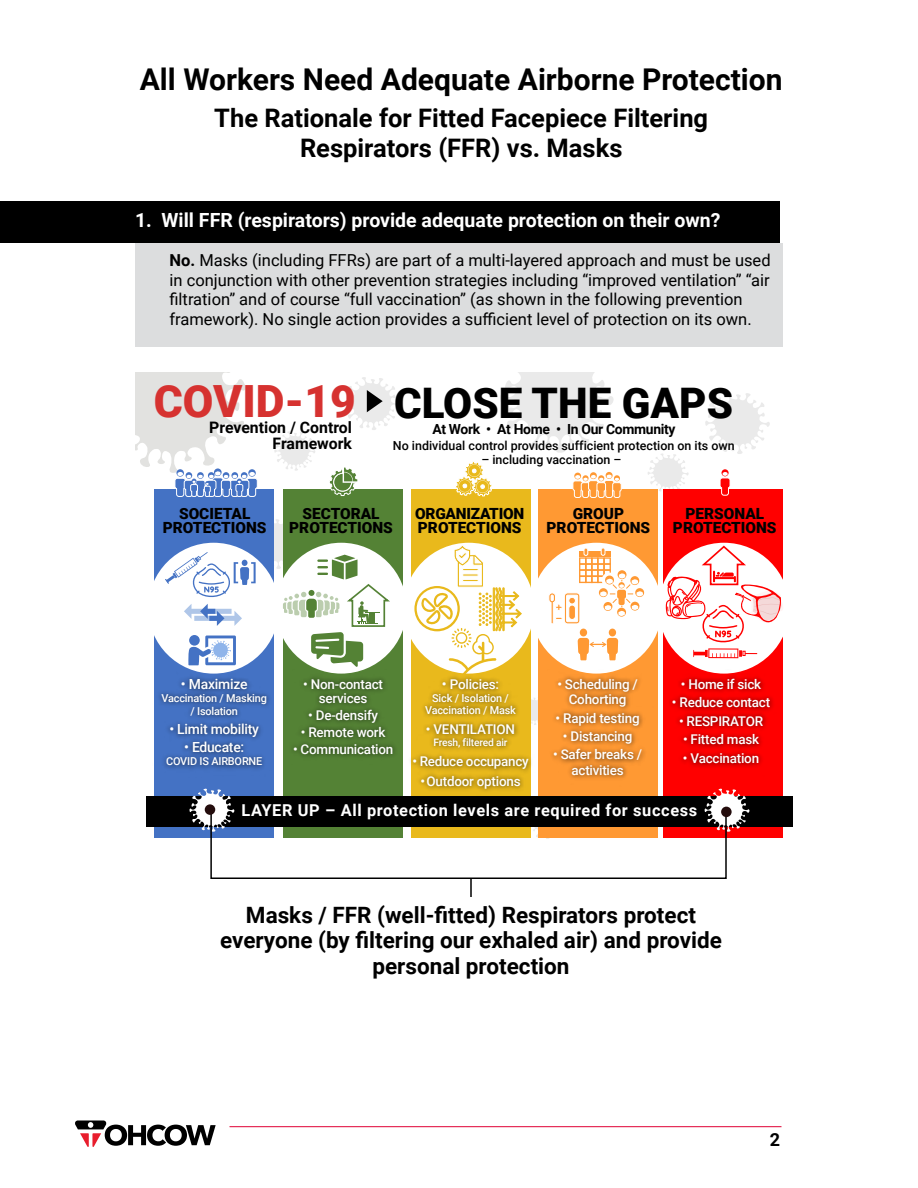
<style>
.page{position:relative;width:918px;height:1188px;background:#fff}
.page>*{position:absolute;margin:0;border:0;box-sizing:border-box;transform-origin:0 0}
.t1{font:900 42.15px "Roboto";color:#000}
.Document_Title{font:700 30px "Roboto";color:#000}
.Document_Title-2{font:700 25.5px/30.6px "Roboto";color:#000;text-align:center}
.Body_Text{font:700 22.5px/25.5px "Roboto";color:#000;text-align:center}
.Section_Heading{font:700 19.5px "Roboto";color:#fff}
.t2{font:700 18px "Roboto";color:#000}
.Body_Text-2{font:16.5px/19.5px "Roboto";color:#000}
.t3{font:700 16.35px "Roboto";letter-spacing:.04em;color:#fff}
.t4{font:700 15.75px/16px "Roboto";color:#000;text-align:right}
.t5{font:900 15.45px/14.7px "Roboto";color:#000;text-align:center}
.t6{font:500 13.95px "Roboto";letter-spacing:-.015em;color:#fff}
.t7{font:700 13.95px "Roboto";letter-spacing:-.025em;color:#000}
.t8{font:500 13.5px/15.1px "Roboto";letter-spacing:-.015em;color:#fff;text-align:center}
.t9{font:500 12.45px "Roboto";color:#000}
.t10{font:500 10.95px/11.7px "Roboto";letter-spacing:-.015em;color:#fff;text-align:center}
.t11{font:500 10.2px "Roboto";letter-spacing:-.015em;color:#fff}
.s1{font-weight:700}
.s2{font-size:44.4px;color:#d63230}
.s3{font-size:13.95px}
</style>
<div class="page">
<svg style="left:75px;top:1120px;width:141px;height:27px"></svg>
<hr style="left:230px;top:1126px;width:552px;height:1px;background:#e00034">
<svg style="left:705px;top:392px;width:65px;height:62px"></svg>
<svg style="left:500px;top:372px;width:114px;height:81px"></svg>
<div style="left:538px;top:489px;width:119px;height:348px;background:#f93"></div>
<div style="left:531px;top:543px;width:131px;height:131px;background:#fff;border-radius:50%"></div>
<svg style="left:648px;top:453px;width:41px;height:40px"></svg>
<div style="left:155px;top:489px;width:119px;height:348px;background:#4472c4"></div>
<div style="left:148px;top:543px;width:131px;height:131px;background:#fff;border-radius:50%"></div>
<div style="left:283px;top:489px;width:119px;height:348px;background:#548235"></div>
<div style="left:411px;top:489px;width:119px;height:348px;background:#e9b91c"></div>
<div style="left:664px;top:489px;width:119px;height:348px;background:#f00"></div>
<div style="left:276px;top:543px;width:131px;height:131px;background:#fff;border-radius:50%"></div>
<div style="left:403px;top:543px;width:131px;height:131px;background:#fff;border-radius:50%"></div>
<div style="left:659px;top:543px;width:130px;height:131px;background:#fff;border-radius:50%"></div>
<img style="left:411px;top:670px;width:123px;height:118px">
<img style="left:663px;top:670px;width:110px;height:118px">
<img style="left:293px;top:670px;width:110px;height:118px">
<img style="left:154px;top:670px;width:115px;height:126px">
<div style="left:580px;top:629px;width:7px;height:7px;background:#f93;border-radius:50%"></div>
<svg style="left:578px;top:638px;width:40px;height:22px"></svg>
<div style="left:609px;top:629px;width:7px;height:7px;background:#f93;border-radius:50%"></div>
<img style="left:534px;top:670px;width:124px;height:118px">
<svg style="left:572px;top:473px;width:50px;height:25px"></svg>
<svg style="left:135px;top:372px;width:123px;height:125px"></svg>
<svg style="left:720px;top:471px;width:10px;height:25px"></svg>
<svg style="left:456px;top:462px;width:36px;height:34px"></svg>
<svg style="left:329px;top:468px;width:28px;height:28px"></svg>
<div style="left:146px;top:796px;width:647px;height:31px;background:#000"></div>
<svg style="left:414px;top:545px;width:108px;height:131px"></svg>
<svg style="left:666px;top:544px;width:117px;height:114px"></svg>
<svg style="left:165px;top:519px;width:225px;height:148px"></svg>
<svg style="left:548px;top:547px;width:95px;height:77px"></svg>
<svg style="left:344px;top:377px;width:56px;height:53px"></svg>
<svg style="left:274px;top:431px;width:41px;height:40px"></svg>
<div style="left:135px;top:243px;width:648px;height:103px;background:#dcddde"></div>
<div style="left:0;top:201px;width:780px;height:42px;background:#000"></div>
<svg style="left:189px;top:788px;width:561px;height:109px"></svg>
<div style="left:205px;top:804px;width:10px;height:11px;background:#240d0d;border-radius:50%"></div>
<div style="left:721px;top:807px;width:11px;height:10px;background:#240d0d;border-radius:50%"></div>
<p class="Document_Title" style="left:140px;top:58px;width:644px">All Workers Need Adequate Airborne Protection</p>
<p class="Document_Title-2" style="left:214px;top:101px;width:495px">The Rationale for Fitted Facepiece Filtering<br>Respirators (FFR) vs. Masks</p>
<p class="Section_Heading" style="left:135px;top:207px;width:587px">1. Will FFR (respirators) provide adequate protection on their own?</p>
<p class="Body_Text-2" style="left:170px;top:250px;width:603px"><span class="s1">No.</span> Masks (including FFRs) are part of a multi-layered approach and must be used in conjunction with other prevention strategies including “improved ventilation” “air filtration” and of course “full vaccination” (as shown in the following prevention framework). No single action provides a sufficient level of protection on its own.</p>
<p class="t1" style="left:154px;top:373px;width:581px"><span class="s2">COVID-19</span> CLOSE THE GAPS</p>
<p class="t4" style="left:209px;top:419px;width:144px">Prevention / Control<br>Framework</p>
<p class="t7" style="left:432px;top:419px;width:245px">At Work • At Home • In Our Community</p>
<p class="t9" style="left:393px;top:436px;width:343px">No individual control provides sufficient protection on its own</p>
<p class="t9" style="left:481px;top:451px;width:142px">– including vaccination –</p>
<p class="t5" style="left:163px;top:505px;width:105px">SOCIETAL<br>PROTECTIONS</p>
<p class="t5" style="left:289px;top:505px;width:105px">SECTORAL<br>PROTECTIONS</p>
<p class="t5" style="left:415px;top:505px;width:111px;text-align:left">ORGANIZATION<br>PROTECTIONS</p>
<p class="t5" style="left:547px;top:505px;width:105px">GROUP<br>PROTECTIONS</p>
<p class="t5" style="left:673px;top:505px;width:105px">PERSONAL<br>PROTECTIONS</p>
<p class="t8" style="left:681px;top:676px;width:82px">• Home if sick</p>
<p class="t8" style="left:672px;top:695px;width:100px">• Reduce contact</p>
<p class="t8" style="left:679px;top:713px;width:86px">• RESPIRATOR</p>
<p class="t8" style="left:683px;top:731px;width:78px">• Fitted mask</p>
<p class="t8" style="left:683px;top:750px;width:78px">• Vaccination</p>
<p class="t8" style="left:557px;top:676px;width:82px">• Scheduling /<br>Cohorting</p>
<p class="t8" style="left:556px;top:710px;width:85px">• Rapid testing</p>
<p class="t8" style="left:563px;top:728px;width:71px">• Distancing</p>
<p class="t8" style="left:553px;top:747px;width:91px">• Safer breaks / activities</p>
<p class="t3" style="left:241px;top:799px;width:457px">LAYER UP – All protection levels are required for success</p>
<p class="t6" style="left:181px;top:675px;width:68px">• Maximize</p>
<p class="t10" style="left:162px;top:691px;width:107px;line-height:13.5px">Vaccination / Masking / Isolation</p>
<p class="t6" style="left:169px;top:719px;width:91px">• Limit mobility</p>
<p class="t6" style="left:184px;top:737px;width:62px">• Educate:</p>
<p class="t10" style="left:166px;top:755px;width:98px">COVID IS AIRBORNE</p>
<p class="t8" style="left:442px;top:676px;width:59px"><span class="s3">•</span> Policies:</p>
<p class="t10" style="left:425px;top:692px;width:92px">Sick / Isolation /<br>Vaccination / Mask</p>
<p class="t8" style="left:426px;top:721px;width:91px">• VENTILATION</p>
<p class="t11" style="left:433px;top:735px;width:76px">Fresh, filtered air</p>
<p class="t8" style="left:412px;top:753px;width:118px">• Reduce occupancy</p>
<p class="t8" style="left:420px;top:773px;width:102px">• Outdoor options</p>
<p class="t8" style="left:303px;top:677px;width:81px;line-height:14.2px">• Non-contact services</p>
<p class="t8" style="left:308px;top:707px;width:71px">• De-densify</p>
<p class="t8" style="left:301px;top:724px;width:86px">• Remote work</p>
<p class="t8" style="left:293px;top:741px;width:102px">• Communication</p>
<p class="Body_Text" style="left:220px;top:901px;width:503px">Masks / FFR (well-fitted) Respirators protect everyone (by filtering our exhaled air) and provide personal protection</p>
<p class="t2" style="left:770px;top:1127px;width:12px">2</p>
</div>
